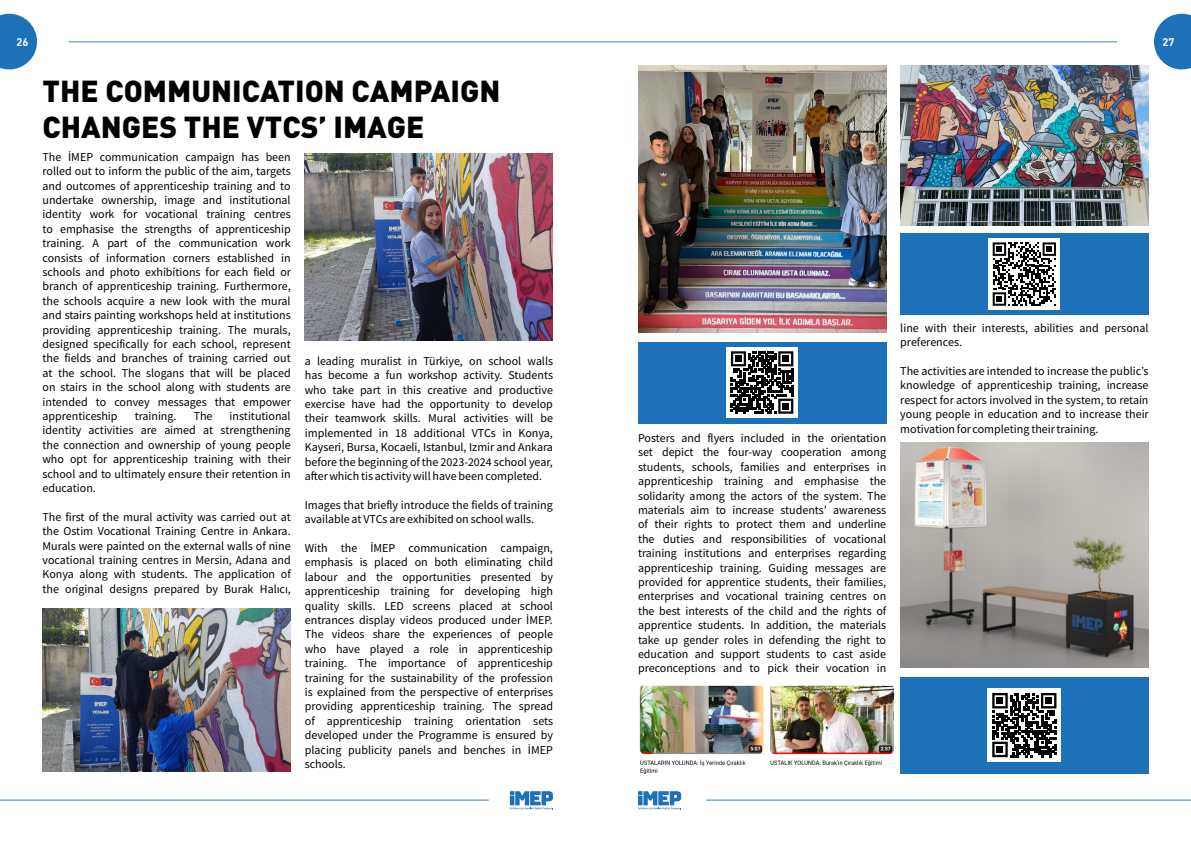
<style>
.page{position:relative;width:1191px;height:842px;background:#fff}
.page>*{position:absolute;margin:0;border:0;box-sizing:border-box;transform-origin:0 0}
.t1{font:30px/36px "DIN Black Tr";color:#000}
.t2{font:12px/14.4px "Source Sans Variable";color:#000;text-align:justify}
.t3{font:11px "DINT Bold Tr";color:#fff}
</style>
<div class="page">
<hr style="left:0;top:799px;width:488px;height:2px;background:#1d71b9">
<hr style="left:69px;top:41px;width:1047px;height:2px;background:#1d71b9">
<hr style="left:706px;top:799px;width:485px;height:2px;background:#1d71b9">
<svg style="left:510px;top:791px;width:43px;height:19px"></svg>
<svg style="left:638px;top:791px;width:44px;height:19px"></svg>
<svg style="left:0;top:14px;width:37px;height:55px;background:#4087c4"></svg>
<svg style="left:1154px;top:14px;width:37px;height:55px;background:#4087c4"></svg>
<div style="left:638px;top:342px;width:248px;height:81px;background:#1d71b9"></div>
<img style="left:43px;top:608px;width:248px;height:163px">
<img style="left:305px;top:153px;width:248px;height:187px">
<img style="left:638px;top:65px;width:248px;height:267px">
<img style="left:900px;top:65px;width:248px;height:160px">
<div style="left:726px;top:347px;width:71px;height:71px;background:#fff"></div>
<svg style="left:731px;top:351px;width:62px;height:63px"></svg>
<div style="left:782px;top:403px;width:7px;height:6px;background:#000"></div>
<div style="left:900px;top:234px;width:248px;height:81px;background:#1d71b9"></div>
<div style="left:989px;top:239px;width:71px;height:71px;background:#fff"></div>
<svg style="left:992px;top:242px;width:64px;height:64px"></svg>
<img style="left:639px;top:686px;width:255px;height:88px">
<img style="left:900px;top:443px;width:248px;height:225px">
<div style="left:900px;top:677px;width:248px;height:96px;background:#1d71b9"></div>
<div style="left:987px;top:689px;width:74px;height:73px;background:#fff"></div>
<svg style="left:992px;top:693px;width:64px;height:64px"></svg>
<div style="left:996px;top:697px;width:7px;height:7px;background:#000"></div>
<div style="left:1045px;top:697px;width:7px;height:7px;background:#000"></div>
<div style="left:996px;top:746px;width:7px;height:7px;background:#000"></div>
<p class="t3" style="left:16px;top:35px;width:13px">26</p>
<p class="t3" style="left:1162px;top:35px;width:13px">27</p>
<h1 class="t1" style="left:43px;top:71px;width:459px">THE COMMUNICATION CAMPAIGN<br>CHANGES THE VTCS’ IMAGE</h1>
<p class="t2" style="left:43px;top:150px;width:250px">The İMEP communication campaign has been rolled out to inform the public of the aim, targets and outcomes of apprenticeship training and to undertake ownership, image and institutional identity work for vocational training centres to emphasise the strengths of apprenticeship training. A part of the communication work consists of information corners established in schools and photo exhibitions for each field or branch of apprenticeship training. Furthermore, the schools acquire a new look with the mural and stairs painting workshops held at institutions providing apprenticeship training. The murals, designed specifically for each school, represent the fields and branches of training carried out at the school. The slogans that will be placed on stairs in the school along with students are intended to convey messages that empower apprenticeship</p>
<p class="t2" style="left:900px;top:321px;width:250px">line with their interests, abilities and personal preferences.</p>
<p class="t2" style="left:900px;top:364px;width:250px">The activities are intended to increase the public’s knowledge of apprenticeship training, increase respect for actors involved in the system, to retain young people in education and to increase their motivation for completing their training.</p>
<p class="t2" style="left:305px;top:354px;width:250px">a leading muralist in Türkiye, on school walls has become a fun workshop activity. Students who take part in this creative and productive exercise have had the opportunity to develop their teamwork skills. Mural activities will be implemented in 18 additional VTCs in Konya, Kayseri, Bursa, Kocaeli, Istanbul, Izmir and Ankara before the beginning of the 2023-2024 school year, after which tis activity will have been completed.</p>
<p class="t2" style="left:305px;top:498px;width:249px">Images that briefly introduce the fields of training available at VTCs are exhibited on school walls.</p>
<p class="t2" style="left:305px;top:541px;width:250px">With the İMEP communication campaign, emphasis is placed on both eliminating child labour and the opportunities presented by apprenticeship training for developing high quality skills. LED screens placed at school entrances display videos produced under İMEP.<br>The videos share the experiences of people who have played a role in apprenticeship training. The importance of apprenticeship training for the sustainability of the profession is explained from the perspective of enterprises providing apprenticeship training. The spread of apprenticeship training orientation sets developed under the Programme is ensured by placing publicity panels and benches in İMEP schools.</p>
<p class="t2" style="left:43px;top:409px;width:250px;text-indent:187px">institutional identity activities are aimed at strengthening the connection and ownership of young people who opt for apprenticeship training with their school and to ultimately ensure their retention in education.</p>
<p class="t2" style="left:43px;top:510px;width:250px">The first of the mural activity was carried out at the Ostim Vocational Training Centre in Ankara.<br>Murals were painted on the external walls of nine vocational training centres in Mersin, Adana and Konya along with students. The application of the original designs prepared by Burak Halıcı,</p>
<p class="t2" style="left:135px;top:409px;width:43px">training.</p>
<p class="t2" style="left:194px;top:409px;width:20px">The</p>
<p class="t2" style="left:638px;top:431px;width:250px">Posters and flyers included in the orientation set depict the four-way cooperation among students, schools, families and enterprises in apprenticeship training and emphasise the solidarity among the actors of the system. The materials aim to increase students’ awareness of their rights to protect them and underline the duties and responsibilities of vocational training institutions and enterprises regarding apprenticeship training. Guiding messages are provided for apprentice students, their families, enterprises and vocational training centres on the best interests of the child and the rights of apprentice students. In addition, the materials take up gender roles in defending the right to education and support students to cast aside preconceptions and to pick their vocation in</p>
</div>
